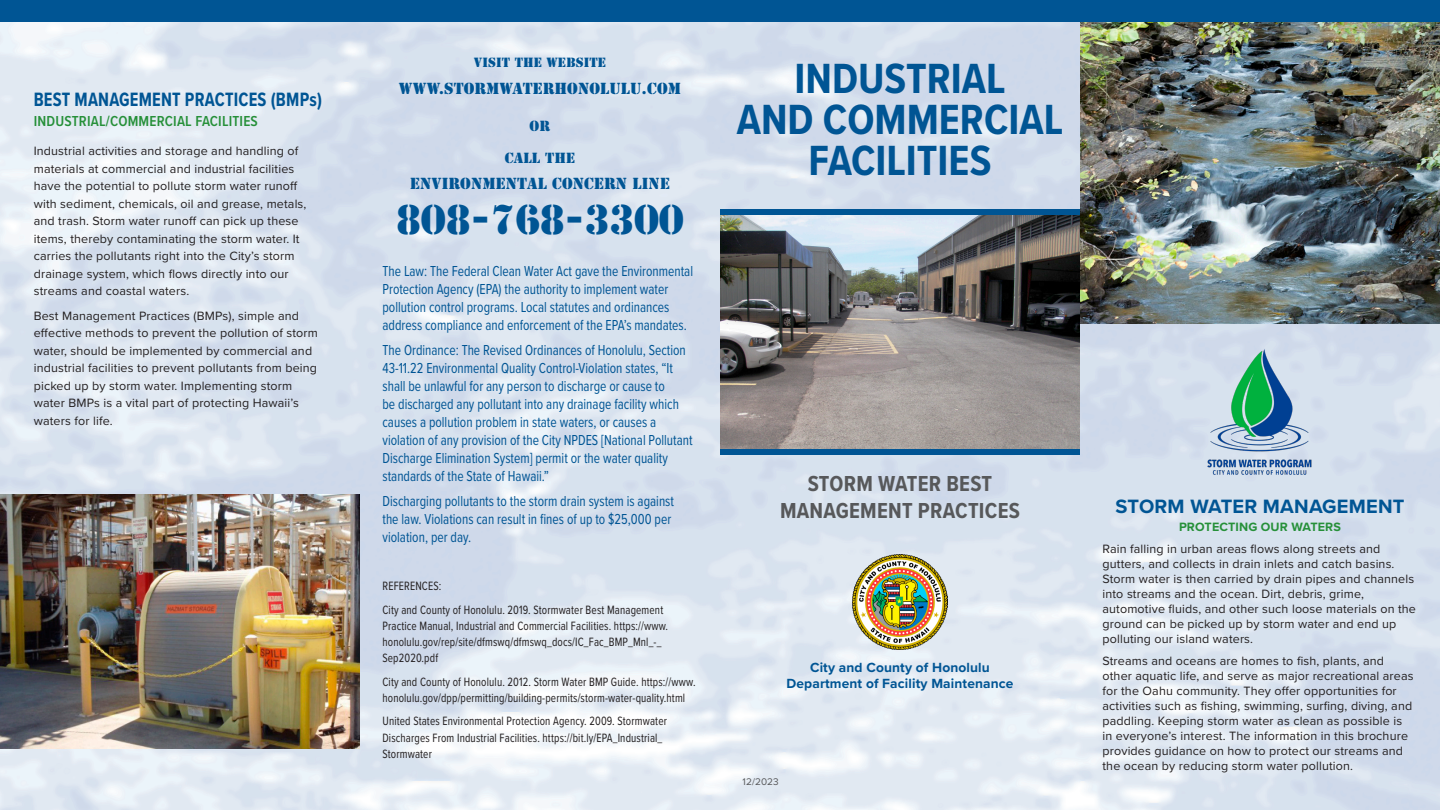
<style>
.page{position:relative;width:1440px;height:810px;background:#fff}
.page>*{position:absolute;margin:0;border:0;box-sizing:border-box;transform-origin:0 0}
.t1{font:700 43.75px/41px "Proxima Nova Cond";color:#005594;text-align:center}
.t2{font:38.75px "Stencil Std";letter-spacing:.01em;color:#005594}
.t3{font:700 22.5px/27px "Proxima Nova Cond";letter-spacing:.01em;color:#57585a;text-align:center}
.t4{font:700 20px "Proxima Nova Cond";letter-spacing:.01em;color:#005594;scale:.9 1}
.t5{font:700 20px "Proxima Nova";letter-spacing:.01em;color:#005594}
.t6{font:15px/18px "Proxima Nova Cond";color:#005594;scale:.9 1}
.t7{font:15px "Stencil Std";letter-spacing:.01em;color:#005594}
.t8{font:600 15px "Proxima Nova Cond";letter-spacing:.01em;color:#269039}
.t9{font:700 13.75px/16px "Proxima Nova";letter-spacing:.01em;color:#005594;text-align:center}
.t10{font:13.75px "Stencil Std";letter-spacing:.01em;color:#005594}
.t11{font:12.5px/17.5px "Proxima Nova";letter-spacing:.01em;color:#231f20}
.t12{font:12.5px/16.2px "Proxima Nova Cond";letter-spacing:.01em;color:#231f20;scale:.9 1}
.t13{font:700 12.5px "Proxima Nova";letter-spacing:.01em;color:#269039}
.t14{font:12.5px "Stencil Std";letter-spacing:.01em;color:#005594}
.t15{font:10px "Proxima Nova";letter-spacing:.01em;color:#57585a}
</style>
<div class="page">
<img style="left:0;top:22px;width:1440px;height:788px">
<img style="left:720px;top:215px;width:360px;height:235px">
<div style="left:720px;top:210px;width:360px;height:5px;background:#005594"></div>
<div style="left:720px;top:450px;width:360px;height:5px;background:#005594"></div>
<img style="left:0;top:494px;width:360px;height:255px">
<img style="left:852px;top:554px;width:96px;height:95px">
<img style="left:1080px;top:22px;width:360px;height:302px">
<img style="left:1202px;top:345px;width:116px;height:131px">
<div style="left:0;top:0;width:1440px;height:22px;background:#005594"></div>
<h3 class="t4" style="left:34px;top:84px;width:322px">BEST MANAGEMENT PRACTICES (BMPs)</h3>
<p class="t8" style="left:34px;top:110px;width:226px">INDUSTRIAL/COMMERCIAL FACILITIES</p>
<p class="t11" style="left:34px;top:142px;width:274px">Industrial activities and storage and handling of materials at commercial and industrial facilities have the potential to pollute storm water runoff with sediment, chemicals, oil and grease, metals, and trash. Storm water runoff can pick up these items, thereby contaminating the storm water. It carries the pollutants right into the City’s storm drainage system, which flows directly into our streams and coastal waters.</p>
<p class="t11" style="left:34px;top:307px;width:286px">Best Management Practices (BMPs), simple and effective methods to prevent the pollution of storm water, should be implemented by commercial and industrial facilities to prevent pollutants from being picked up by storm water. Implementing storm water BMPs is a vital part of protecting Hawaii’s waters for life.</p>
<p class="t14" style="left:474px;top:55px;width:134px">VISIT THE WEBSITE</p>
<p class="t7" style="left:399px;top:79px;width:284px">WWW.STORMWATERHONOLULU.COM</p>
<p class="t10" style="left:530px;top:117px;width:22px">OR</p>
<p class="t10" style="left:505px;top:149px;width:72px">CALL THE</p>
<p class="t7" style="left:410px;top:173px;width:261px">ENVIRONMENTAL CONCERN LINE</p>
<h2 class="t2" style="left:396px;top:194px;width:289px">808-768-3300</h2>
<p class="t6" style="left:382px;top:261px;width:347px">The Law: The Federal Clean Water Act gave the Environmental Protection Agency (EPA) the authority to implement water pollution control programs. Local statutes and ordinances address compliance and enforcement of the EPA’s mandates.</p>
<p class="t6" style="left:382px;top:340px;width:346px">The Ordinance: The Revised Ordinances of Honolulu, Section 43-11.22 Environmental Quality Control-Violation states, “It shall be unlawful for any person to discharge or cause to<br>be discharged any pollutant into any drainage facility which causes a pollution problem in state waters, or causes a violation of any provision of the City NPDES [National Pollutant Discharge Elimination System] permit or the water quality standards of the State of Hawaii.”</p>
<p class="t6" style="left:382px;top:491px;width:325px">Discharging pollutants to the storm drain system is against the law. Violations can result in fines of up to $25,000 per violation, per day.</p>
<p class="t12" style="left:382px;top:574px;width:314px;line-height:23.5px">REFERENCES:<br>City and County of Honolulu. 2019. Stormwater Best Management</p>
<p class="t12" style="left:382px;top:617px;width:319px">Practice Manual, Industrial and Commercial Facilities. https://www. honolulu.gov/rep/site/dfmswq/dfmswq_docs/IC_Fac_BMP_Mnl_-_<br>Sep2020.pdf</p>
<p class="t12" style="left:382px;top:673px;width:349px">City and County of Honolulu. 2012. Storm Water BMP Guide. https://www. honolulu.gov/dpp/permitting/building-permits/storm-water-quality.html</p>
<p class="t12" style="left:382px;top:713px;width:318px">United States Environmental Protection Agency. 2009. Stormwater<br>Discharges From Industrial Facilities. https://bit.ly/EPA_Industrial_<br>Stormwater</p>
<h1 class="t1" style="left:737px;top:57px;width:328px">INDUSTRIAL<br>AND COMMERCIAL<br>FACILITIES</h1>
<h3 class="t3" style="left:780px;top:470px;width:241px">STORM WATER BEST<br>MANAGEMENT PRACTICES</h3>
<p class="t9" style="left:786px;top:659px;width:229px">City and County of Honolulu<br>Department of Facility Maintenance</p>
<p class="t15" style="left:742px;top:775px;width:38px">12/2023</p>
<h3 class="t5" style="left:1116px;top:491px;width:291px">STORM WATER MANAGEMENT</h3>
<p class="t13" style="left:1179px;top:517px;width:163px">PROTECTING OUR WATERS</p>
<p class="t11" style="left:1102px;top:541px;width:315px;line-height:15px">Rain falling in urban areas flows along streets and gutters, and collects in drain inlets and catch basins.<br>Storm water is then carried by drain pipes and channels into streams and the ocean. Dirt, debris, grime, automotive fluids, and other such loose materials on the ground can be picked up by storm water and end up polluting our island waters.</p>
<p class="t11" style="left:1102px;top:653px;width:313px;line-height:15px">Streams and oceans are homes to fish, plants, and other aquatic life, and serve as major recreational areas for the Oahu community. They offer opportunities for activities such as fishing, swimming, surfing, diving, and paddling. Keeping storm water as clean as possible is in everyone’s interest. The information in this brochure provides guidance on how to protect our streams and the ocean by reducing storm water pollution.</p>
</div>
